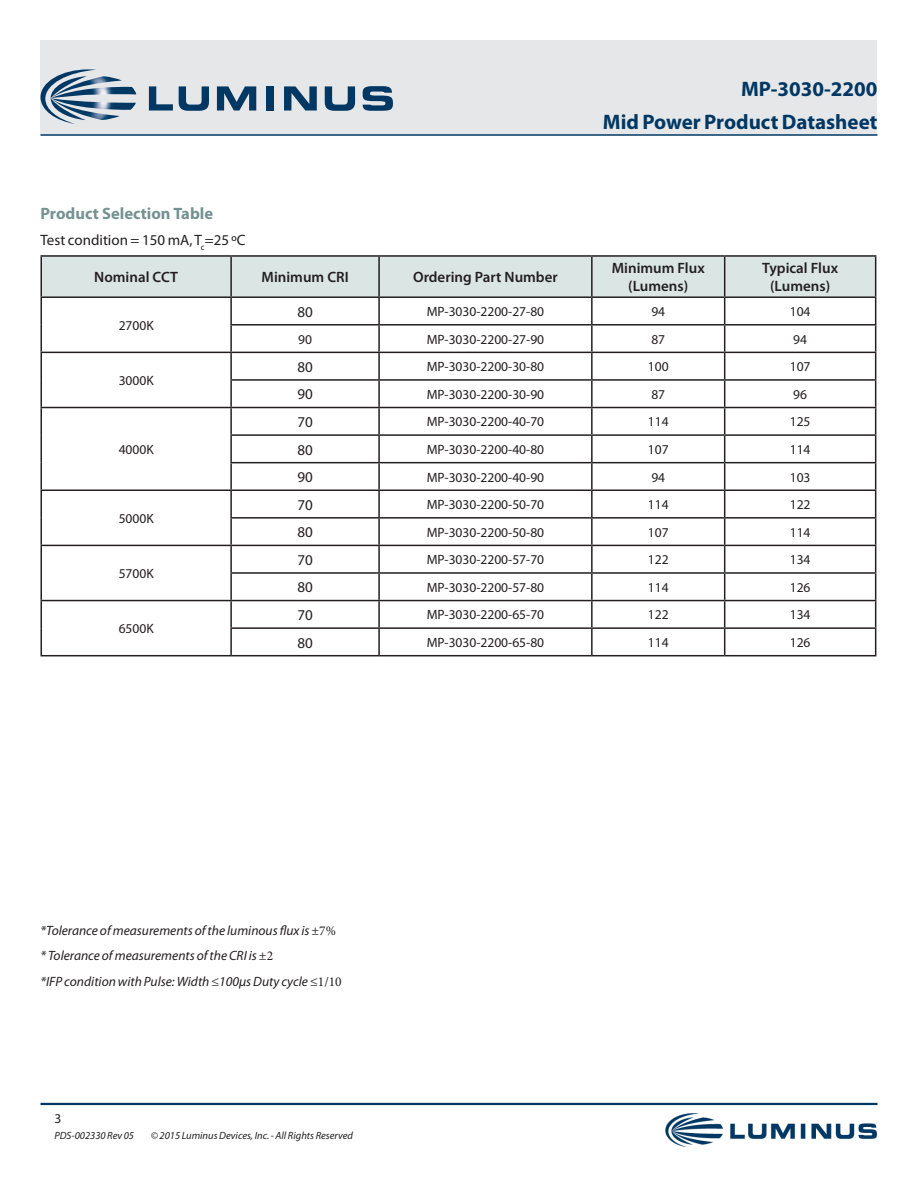
<style>
.page{position:relative;width:918px;height:1188px;background:#fff}
.page>*{position:absolute;margin:0;border:0;box-sizing:border-box;transform-origin:0 0}
.t1{font:700 21px/33px "Myriad Pro";color:#003863;text-align:right}
.t2{font:700 16.5px "Myriad Pro";color:#749291}
.t3{font:600 15px/18px "Myriad Pro";color:#231f20;text-align:center}
.t4{font:15px "Myriad Pro";color:#231f20}
.t5{font:13.5px "Myriad Pro";color:#231f20}
.t6{font:italic 13.5px/25.5px "Myriad Pro";color:#231f20}
.t7{font:italic 10.5px "Myriad Pro";color:#231f20}
.s1{font-family:"Minion Pro";font-style:normal}
</style>
<div class="page">
<div style="left:40px;top:40px;width:838px;height:95px;background:#e6e7e9"></div>
<hr style="left:40px;top:1103px;width:838px;height:2px;background:#003863">
<hr style="left:40px;top:134px;width:838px;height:2px;background:#003863">
<svg style="left:40px;top:69px;width:96px;height:55px"></svg>
<svg style="left:149px;top:86px;width:24px;height:25px"></svg>
<svg style="left:179px;top:86px;width:30px;height:25px"></svg>
<svg style="left:217px;top:86px;width:39px;height:25px"></svg>
<div style="left:266px;top:86px;width:8px;height:25px;background:#003863"></div>
<svg style="left:284px;top:86px;width:33px;height:25px"></svg>
<svg style="left:325px;top:86px;width:30px;height:25px"></svg>
<svg style="left:363px;top:86px;width:30px;height:25px"></svg>
<img style="left:665px;top:1113px;width:211px;height:33px">
<hr style="left:40px;top:298px;width:2px;height:27px;background:#231f20">
<hr style="left:40px;top:325px;width:2px;height:27px;background:#231f20">
<hr style="left:40px;top:352px;width:191px;height:1px;background:#231f20">
<hr style="left:40px;top:353px;width:2px;height:27px;background:#231f20">
<hr style="left:40px;top:380px;width:2px;height:27px;background:#231f20">
<hr style="left:40px;top:407px;width:191px;height:1px;background:#231f20">
<hr style="left:40px;top:408px;width:2px;height:27px;background:#231f20">
<hr style="left:40px;top:435px;width:2px;height:28px;background:#231f20">
<hr style="left:40px;top:463px;width:2px;height:27px;background:#231f20">
<hr style="left:40px;top:490px;width:191px;height:1px;background:#231f20">
<hr style="left:40px;top:491px;width:2px;height:27px;background:#231f20">
<hr style="left:40px;top:518px;width:2px;height:27px;background:#231f20">
<hr style="left:40px;top:545px;width:191px;height:1px;background:#231f20">
<hr style="left:40px;top:546px;width:2px;height:27px;background:#231f20">
<hr style="left:40px;top:573px;width:2px;height:27px;background:#231f20">
<hr style="left:40px;top:600px;width:191px;height:1px;background:#231f20">
<hr style="left:40px;top:601px;width:2px;height:27px;background:#231f20">
<hr style="left:40px;top:628px;width:2px;height:27px;background:#231f20">
<svg style="left:41px;top:257px;width:835px;height:398px"></svg>
<hr style="left:40px;top:655px;width:191px;height:1px;background:#231f20">
<hr style="left:231px;top:655px;width:148px;height:1px;background:#231f20">
<hr style="left:379px;top:655px;width:213px;height:1px;background:#231f20">
<hr style="left:592px;top:655px;width:133px;height:1px;background:#231f20">
<hr style="left:725px;top:655px;width:151px;height:1px;background:#231f20">
<hr style="left:40px;top:255px;width:191px;height:2px;background:#231f20">
<hr style="left:40px;top:257px;width:2px;height:39px;background:#231f20">
<hr style="left:231px;top:255px;width:148px;height:2px;background:#231f20">
<hr style="left:230px;top:257px;width:2px;height:39px;background:#231f20">
<hr style="left:379px;top:255px;width:213px;height:2px;background:#231f20">
<hr style="left:378px;top:257px;width:2px;height:39px;background:#231f20">
<hr style="left:592px;top:255px;width:133px;height:2px;background:#231f20">
<hr style="left:591px;top:257px;width:2px;height:39px;background:#231f20">
<hr style="left:725px;top:255px;width:151px;height:2px;background:#231f20">
<hr style="left:724px;top:257px;width:1px;height:39px;background:#231f20">
<hr style="left:875px;top:257px;width:1px;height:39px;background:#231f20">
<hr style="left:40px;top:296px;width:191px;height:2px;background:#231f20">
<hr style="left:379px;top:296px;width:213px;height:2px;background:#231f20">
<hr style="left:592px;top:296px;width:133px;height:2px;background:#231f20">
<hr style="left:725px;top:296px;width:151px;height:2px;background:#231f20">
<hr style="left:231px;top:296px;width:148px;height:2px;background:#231f20">
<hr style="left:230px;top:298px;width:2px;height:26px;background:#231f20">
<hr style="left:378px;top:298px;width:2px;height:26px;background:#231f20">
<hr style="left:230px;top:324px;width:149px;height:2px;background:#231f20">
<hr style="left:230px;top:326px;width:2px;height:26px;background:#231f20">
<hr style="left:378px;top:326px;width:2px;height:26px;background:#231f20">
<hr style="left:231px;top:352px;width:148px;height:1px;background:#231f20">
<p class="t2" style="left:40px;top:203px;width:174px">Product Selection Table</p>
<p class="t4" style="left:40px;top:231px;width:207px">Test condition = 150 mA, T<sub>c</sub>=25 ºC</p>
<h1 class="t1" style="left:603px;top:71px;width:276px">MP-3030-2200<br>Mid Power Product Datasheet</h1>
<p class="t3" style="left:94px;top:268px;width:85px">Nominal CCT</p>
<p class="t3" style="left:262px;top:268px;width:89px">Minimum CRI</p>
<p class="t3" style="left:413px;top:268px;width:146px">Ordering Part Number</p>
<p class="t3" style="left:612px;top:259px;width:95px">Minimum Flux (Lumens)</p>
<p class="t3" style="left:762px;top:259px;width:77px">Typical Flux (Lumens)</p>
<p class="t5" style="left:119px;top:317px;width:37px">2700K</p>
<p class="t4" style="left:297px;top:302px;width:17px">80</p>
<p class="t5" style="left:427px;top:303px;width:119px">MP-3030-2200-27-80</p>
<p class="t5" style="left:651px;top:303px;width:15px">94</p>
<p class="t5" style="left:790px;top:303px;width:22px">104</p>
<p class="t5" style="left:298px;top:331px;width:15px">90</p>
<p class="t5" style="left:427px;top:331px;width:119px">MP-3030-2200-27-90</p>
<p class="t5" style="left:651px;top:331px;width:15px">87</p>
<p class="t5" style="left:793px;top:331px;width:15px">94</p>
<p class="t5" style="left:119px;top:372px;width:37px">3000K</p>
<p class="t5" style="left:119px;top:441px;width:37px">4000K</p>
<p class="t5" style="left:119px;top:510px;width:37px">5000K</p>
<p class="t5" style="left:119px;top:565px;width:37px">5700K</p>
<p class="t5" style="left:119px;top:620px;width:37px">6500K</p>
<p class="t4" style="left:297px;top:357px;width:17px">80</p>
<p class="t5" style="left:427px;top:358px;width:119px">MP-3030-2200-30-80</p>
<p class="t5" style="left:648px;top:358px;width:22px">100</p>
<p class="t5" style="left:790px;top:358px;width:22px">107</p>
<p class="t4" style="left:297px;top:385px;width:17px">90</p>
<p class="t5" style="left:427px;top:386px;width:119px">MP-3030-2200-30-90</p>
<p class="t5" style="left:651px;top:386px;width:15px">87</p>
<p class="t5" style="left:793px;top:386px;width:15px">96</p>
<p class="t4" style="left:297px;top:413px;width:17px">70</p>
<p class="t5" style="left:427px;top:414px;width:119px">MP-3030-2200-40-70</p>
<p class="t5" style="left:648px;top:414px;width:22px">114</p>
<p class="t5" style="left:790px;top:414px;width:22px">125</p>
<p class="t4" style="left:297px;top:440px;width:17px">80</p>
<p class="t5" style="left:427px;top:441px;width:119px">MP-3030-2200-40-80</p>
<p class="t5" style="left:648px;top:441px;width:22px">107</p>
<p class="t5" style="left:790px;top:441px;width:22px">114</p>
<p class="t4" style="left:297px;top:468px;width:17px">90</p>
<p class="t5" style="left:427px;top:469px;width:119px">MP-3030-2200-40-90</p>
<p class="t5" style="left:651px;top:469px;width:15px">94</p>
<p class="t5" style="left:790px;top:469px;width:22px">103</p>
<p class="t4" style="left:297px;top:495px;width:17px">70</p>
<p class="t5" style="left:427px;top:496px;width:119px">MP-3030-2200-50-70</p>
<p class="t5" style="left:648px;top:496px;width:22px">114</p>
<p class="t5" style="left:790px;top:496px;width:22px">122</p>
<p class="t4" style="left:297px;top:523px;width:17px">80</p>
<p class="t5" style="left:427px;top:524px;width:119px">MP-3030-2200-50-80</p>
<p class="t5" style="left:648px;top:524px;width:22px">107</p>
<p class="t5" style="left:790px;top:524px;width:22px">114</p>
<p class="t4" style="left:297px;top:551px;width:17px">70</p>
<p class="t5" style="left:427px;top:551px;width:119px">MP-3030-2200-57-70</p>
<p class="t5" style="left:648px;top:551px;width:22px">122</p>
<p class="t5" style="left:790px;top:551px;width:22px">134</p>
<p class="t4" style="left:297px;top:578px;width:17px">80</p>
<p class="t5" style="left:427px;top:579px;width:119px">MP-3030-2200-57-80</p>
<p class="t5" style="left:648px;top:579px;width:22px">114</p>
<p class="t5" style="left:790px;top:579px;width:22px">126</p>
<p class="t4" style="left:297px;top:606px;width:17px">70</p>
<p class="t5" style="left:427px;top:607px;width:119px">MP-3030-2200-65-70</p>
<p class="t5" style="left:648px;top:607px;width:22px">122</p>
<p class="t5" style="left:790px;top:607px;width:22px">134</p>
<p class="t4" style="left:297px;top:633px;width:17px">80</p>
<p class="t5" style="left:427px;top:634px;width:119px">MP-3030-2200-65-80</p>
<p class="t5" style="left:648px;top:634px;width:22px">114</p>
<p class="t5" style="left:790px;top:634px;width:22px">126</p>
<p class="t6" style="left:40px;top:917px;width:303px">*Tolerance of measurements of the luminous flux is <span class="s1">±7% </span>* Tolerance of measurements of the CRI is <span class="s1">±2<br></span>*IFP condition with Pulse: Width <span class="s1">≤</span>100μs Duty cycle <span class="s1">≤1/10</span></p>
<p class="t5" style="left:54px;top:1110px;width:8px">3</p>
<p class="t7" style="left:54px;top:1129px;width:81px">PDS-002330 Rev 05</p>
<p class="t7" style="left:151px;top:1129px;width:204px">© 2015 Luminus Devices, Inc. - All Rights Reserved</p>
</div>
